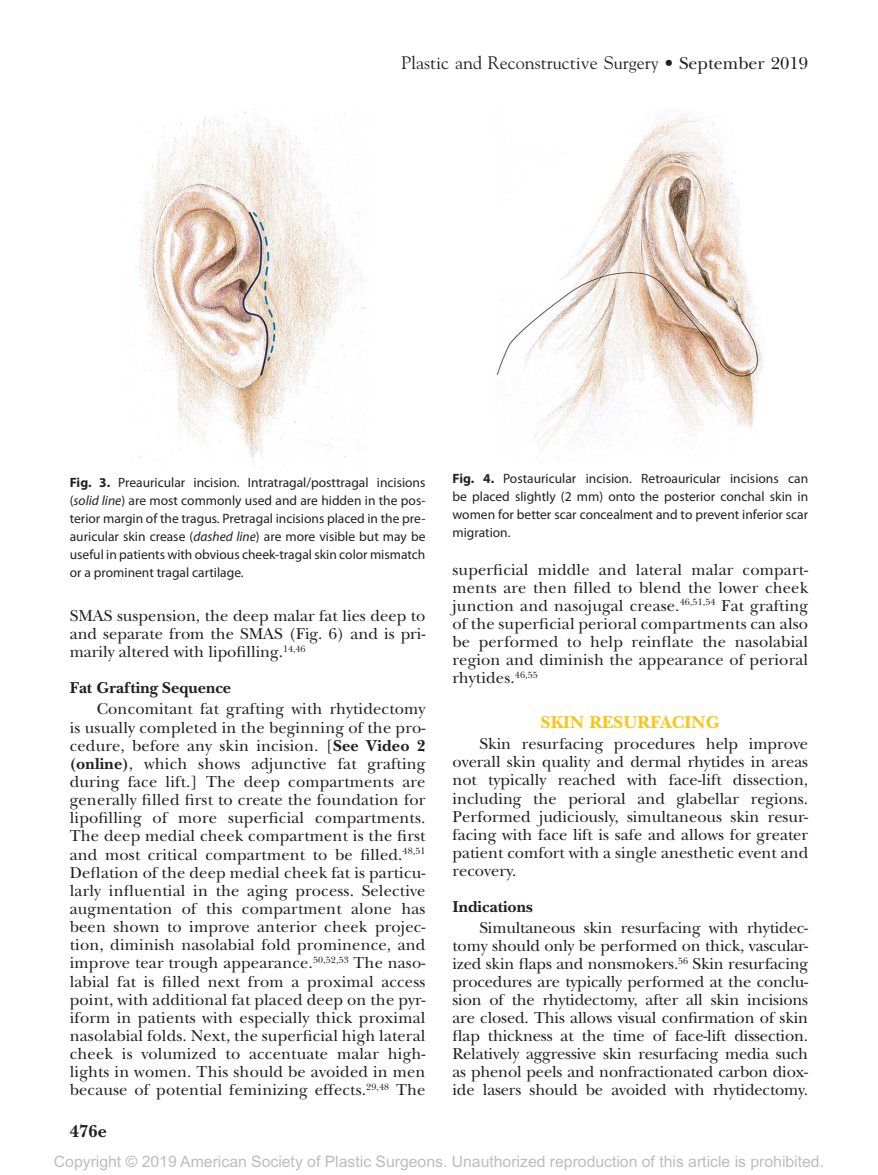
<style>
.page{position:relative;width:878px;height:1175px;background:#fff}
.page>*{position:absolute;margin:0;border:0;box-sizing:border-box;transform-origin:0 0}
.t1{font:18px "Goudy";color:#231f20}
.t2{font:700 18px "New Baskerville";letter-spacing:.01em;color:#fec210}
.t3{font:700 18px "New Baskerville";color:#231f20}
.t4{font:16.5px/18.1px "New Baskerville";color:#231f20;text-align:justify}
.t5{font:700 16.5px "New Baskerville";color:#231f20}
.t6{font:15.75px "Arial MT Std";color:#bcbdc0}
.t7{font:13.5px/18px "Myriad Pro";color:#231f20;text-align:justify}
.s1{font-family:"New Baskerville"}
.s2{font-weight:700}
.s3{font-style:italic}
</style>
<div class="page">
<img style="left:139px;top:108px;width:230px;height:359px">
<img style="left:496px;top:114px;width:267px;height:349px">
<p class="t1" style="left:401px;top:52px;width:408px">Plastic and Reconstructive Surgery <span class="s1">• September 2019</span></p>
<p class="t7" style="left:70px;top:473px;width:357px"><span class="s2">Fig. 3.</span> Preauricular incision. Intratragal/posttragal incisions (<span class="s3">solid line</span>) are most commonly used and are hidden in the pos&shy;terior margin of the tragus. Pretragal incisions placed in the pre&shy;auricular skin crease (<span class="s3">dashed line</span>) are more visible but may be useful in patients with obvious cheek-tragal skin color mismatch or a prominent tragal cartilage.</p>
<p class="t7" style="left:452px;top:469px;width:357px"><span class="s2">Fig. 4.</span> Postauricular incision. Retroauricular incisions can be placed slightly (2 mm) onto the posterior conchal skin in women for better scar concealment and to prevent inferior scar migration.</p>
<p class="t4" style="left:452px;top:560px;width:357px">superficial middle and lateral malar compart&shy;ments are then filled to blend the lower cheek junction and nasojugal crease.<sup>46,51,54</sup> Fat grafting of the superficial perioral compartments can also be performed to help reinflate the nasolabial region and diminish the appearance of perioral rhytides.<sup>46,55</sup></p>
<p class="t2" style="left:541px;top:712px;width:180px">SKIN RESURFACING</p>
<p class="t4" style="left:452px;top:735px;width:357px;text-indent:27px">Skin resurfacing procedures help improve overall skin quality and dermal rhytides in areas not typically reached with face-lift dissection, including the perioral and glabellar regions.<br>Performed judiciously, simultaneous skin resur&shy;facing with face lift is safe and allows for greater patient comfort with a single anesthetic event and recovery.</p>
<p class="t5" style="left:452px;top:896px;width:82px">Indications</p>
<p class="t4" style="left:452px;top:918px;width:357px;text-indent:27px">Simultaneous skin resurfacing with rhytidec&shy;tomy should only be performed on thick, vascular&shy;ized skin flaps and nonsmokers.<sup>56</sup> Skin resurfacing procedures are typically performed at the conclu&shy;sion of the rhytidectomy, after all skin incisions are closed. This allows visual confirmation of skin flap thickness at the time of face-lift dissection.<br>Relatively aggressive skin resurfacing media such as phenol peels and nonfractionated carbon diox&shy;ide lasers should be avoided with rhytidectomy.</p>
<p class="t4" style="left:70px;top:606px;width:357px">SMAS suspension, the deep malar fat lies deep to and separate from the SMAS (Fig. 6) and is pri&shy;marily altered with lipofilling.<sup>14,46</sup></p>
<p class="t5" style="left:70px;top:678px;width:163px">Fat Grafting Sequence</p>
<p class="t4" style="left:70px;top:700px;width:357px;text-indent:27px">Concomitant fat grafting with rhytidectomy is usually completed in the beginning of the pro&shy;cedure, before any skin incision. [<span class="s2">See Video 2 (online)</span>, which shows adjunctive fat grafting during face lift.] The deep compartments are generally filled first to create the foundation for lipofilling of more superficial compartments.<br>The deep medial cheek compartment is the first and most critical compartment to be filled.<sup>48,51<br></sup>Deflation of the deep medial cheek fat is particu&shy;larly influential in the aging process. Selective augmentation of this compartment alone has been shown to improve anterior cheek projec&shy;tion, diminish nasolabial fold prominence, and improve tear trough appearance.<sup>50,52,53</sup> The naso&shy;labial fat is filled next from a proximal access point, with additional fat placed deep on the pyr&shy;iform in patients with especially thick proximal nasolabial folds. Next, the superficial high lateral cheek is volumized to accentuate malar high&shy;lights in women. This should be avoided in men because of potential feminizing effects.<sup>29,48</sup> The</p>
<p class="t3" style="left:70px;top:1120px;width:39px">476e</p>
<p class="t6" style="left:54px;top:1152px;width:771px">Copyright © 2019 American Society of Plastic Surgeons. Unauthorized reproduction of this article is prohibited.</p>
</div>
